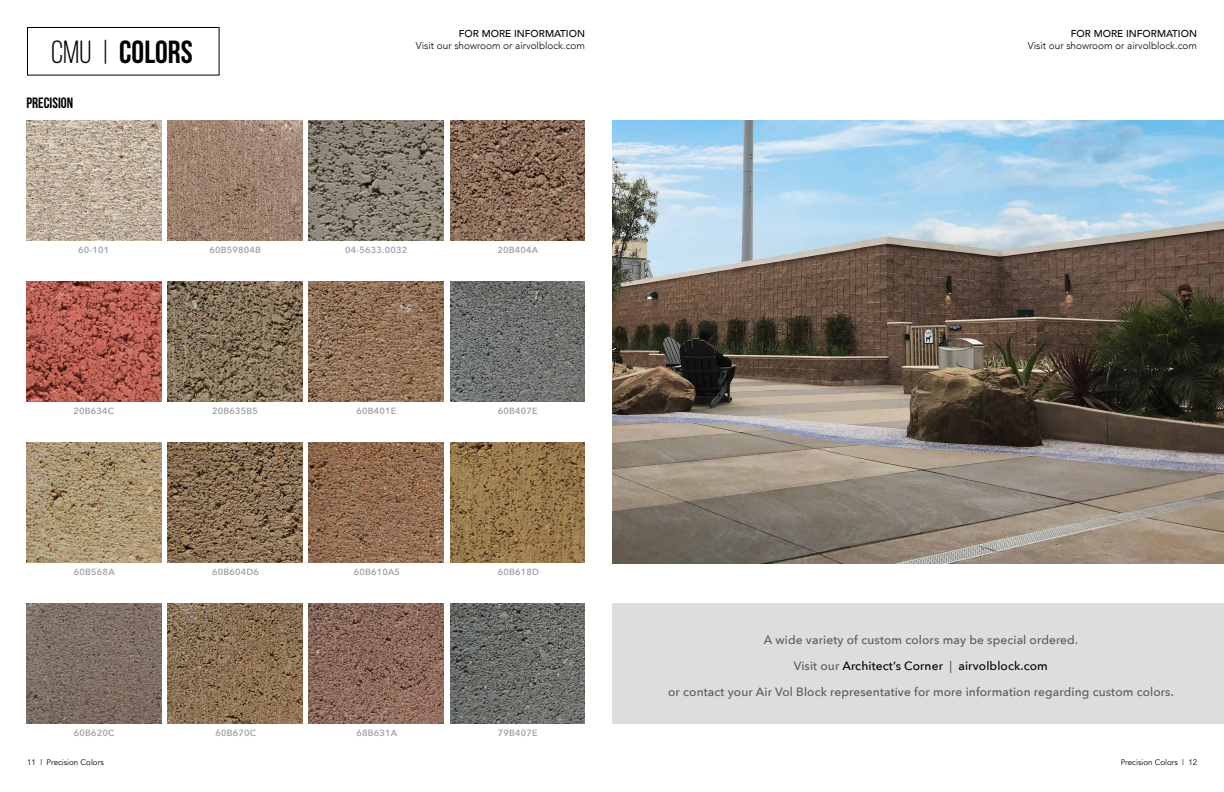
<style>
.page{position:relative;width:1224px;height:792px;background:#fff}
.page>*{position:absolute;margin:0;border:0;box-sizing:border-box;transform-origin:0 0}
.t1{font:700 32px "Bebas Neue";color:#000}
.t2{font:700 15px "Bebas Neue";color:#000}
.t3{font:500 12px/26px "Avenir Next";letter-spacing:.01em;color:#5a5a5c;text-align:center}
.t4{font:300 10px "Avenir";color:#000}
.t5{font:500 10px "Avenir";color:#000}
.t6{font:600 9px "Avenir Next";letter-spacing:.02em;color:#a1a3a6}
.t7{font:8px "Avenir";color:#000}
.s1{font-weight:400}
.s2{color:#000}
</style>
<div class="page">
<div style="left:612px;top:603px;width:612px;height:120px;background:#dcddde"></div>
<img style="left:27px;top:281px;width:134px;height:121px">
<img style="left:168px;top:281px;width:134px;height:121px">
<img style="left:309px;top:120px;width:134px;height:121px">
<img style="left:450px;top:120px;width:135px;height:121px">
<div style="left:27px;top:27px;width:193px;height:49px;border:1px solid #000"></div>
<img style="left:27px;top:442px;width:134px;height:120px">
<img style="left:168px;top:442px;width:134px;height:120px">
<img style="left:309px;top:281px;width:134px;height:121px">
<img style="left:450px;top:281px;width:135px;height:121px">
<img style="left:27px;top:603px;width:134px;height:120px">
<img style="left:168px;top:603px;width:134px;height:120px">
<img style="left:309px;top:442px;width:134px;height:120px">
<img style="left:450px;top:442px;width:135px;height:120px">
<img style="left:309px;top:603px;width:134px;height:120px">
<img style="left:450px;top:603px;width:135px;height:120px">
<img style="left:612px;top:120px;width:612px;height:443px">
<img style="left:27px;top:120px;width:134px;height:121px">
<img style="left:168px;top:120px;width:134px;height:121px">
<h1 class="t1" style="left:51px;top:34px;width:143px"><span class="s1">CMU |</span> COLORS</h1>
<p class="t2" style="left:27px;top:94px;width:48px">PRECISION</p>
<p class="t6" style="left:78px;top:242px;width:33px">60-101</p>
<p class="t6" style="left:209px;top:242px;width:53px">60B59804B</p>
<p class="t6" style="left:73px;top:403px;width:42px">20B634C</p>
<p class="t6" style="left:212px;top:403px;width:47px">20B635B5</p>
<p class="t5" style="left:459px;top:25px;width:128px">FOR MORE INFORMATION</p>
<p class="t4" style="left:416px;top:40px;width:171px">Visit our showroom or airvolblock.com</p>
<p class="t6" style="left:345px;top:242px;width:64px">04-5633.0032</p>
<p class="t6" style="left:497px;top:242px;width:42px">20B404A</p>
<p class="t6" style="left:357px;top:403px;width:41px">60B401E</p>
<p class="t6" style="left:498px;top:403px;width:41px">60B407E</p>
<p class="t6" style="left:74px;top:564px;width:42px">60B568A</p>
<p class="t6" style="left:212px;top:564px;width:48px">60B604D6</p>
<p class="t6" style="left:354px;top:564px;width:48px">60B610A5</p>
<p class="t6" style="left:498px;top:564px;width:43px">60B618D</p>
<p class="t6" style="left:74px;top:725px;width:42px">60B620C</p>
<p class="t6" style="left:215px;top:725px;width:42px">60B670C</p>
<p class="t6" style="left:356px;top:725px;width:42px">68B631A</p>
<p class="t6" style="left:498px;top:725px;width:41px">79B407E</p>
<p class="t5" style="left:1071px;top:25px;width:128px">FOR MORE INFORMATION</p>
<p class="t4" style="left:1028px;top:40px;width:171px">Visit our showroom or airvolblock.com</p>
<p class="t3" style="left:668px;top:626px;width:507px">A wide variety of custom colors may be special ordered.<br>Visit our <span class="s2">Architect’s Corner</span> | <span class="s2">airvolblock.com<br></span>or contact your Air Vol Block representative for more information regarding custom colors.</p>
<p class="t7" style="left:27px;top:757px;width:78px">11 | Precision Colors</p>
<p class="t7" style="left:1121px;top:757px;width:78px">Precision Colors | 12</p>
</div>
